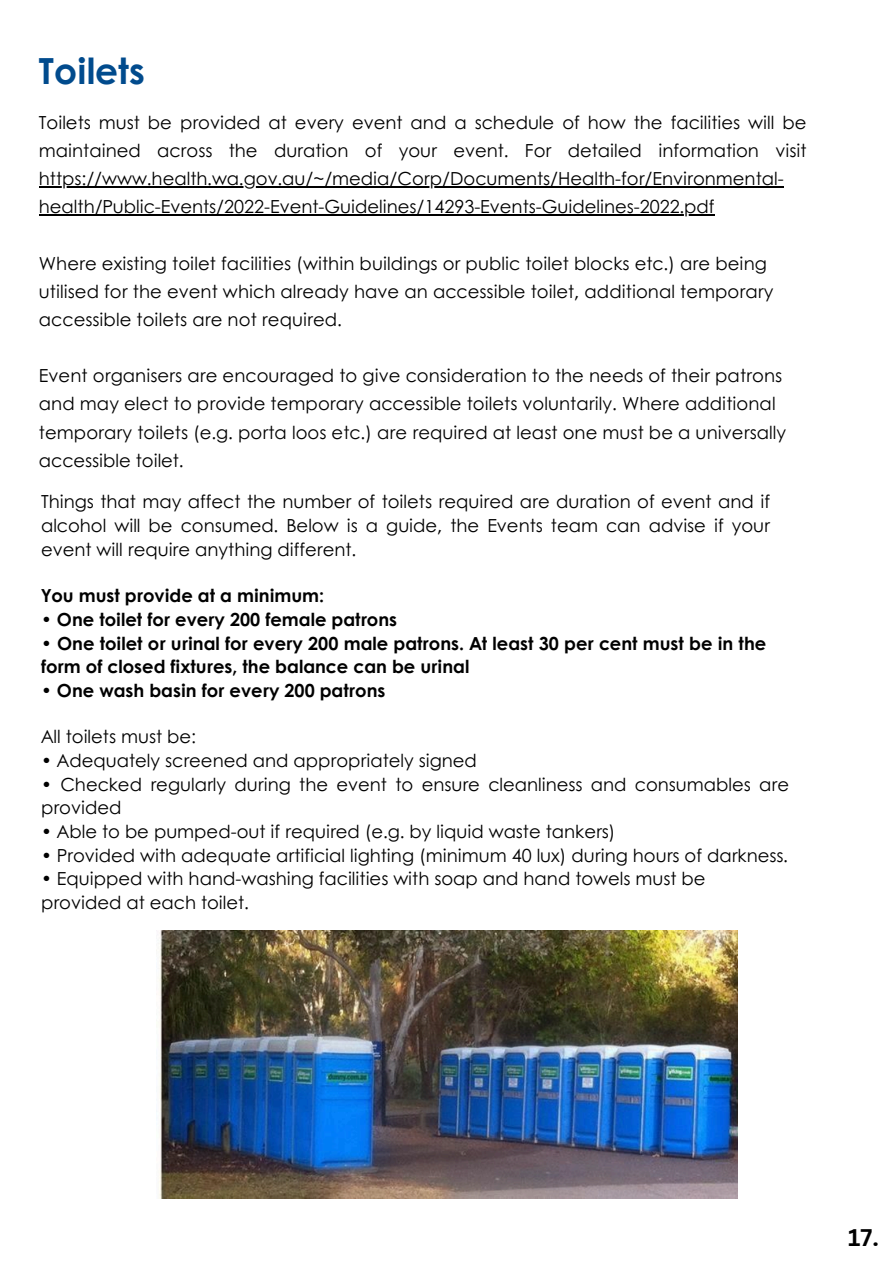
<style>
.page{position:relative;width:894px;height:1264px;background:#fff}
.page>*{position:absolute;margin:0;border:0;box-sizing:border-box;transform-origin:0 0}
.t1{font:700 36px "Century Gothic";color:#014b8d}
.t2{font:700 23.4px "Canva Sans";color:#000}
.t3{font:18px/28.2px "Century Gothic";color:#000}
.t4{font:700 18px/23.7px "Century Gothic";color:#000}
</style>
<div class="page">
<hr style="left:39px;top:186px;width:744px;height:1px;background:#000">
<hr style="left:39px;top:214px;width:675px;height:2px;background:#000">
<img style="left:156px;top:930px;width:581px;height:268px">
<h1 class="t1" style="left:39px;top:43px;width:107px">Toilets</h1>
<p class="t3" style="left:39px;top:108px;width:768px">Toilets must be provided at every event and a schedule of how the facilities will be maintained across the duration of your event. For detailed information visit</p>
<p class="t3" style="left:39px;top:164px;width:746px">https://www.health.wa.gov.au/~/media/Corp/Documents/Health-for/Environmental-</p>
<p class="t3" style="left:39px;top:192px;width:677px">health/Public-Events/2022-Event-Guidelines/14293-Events-Guidelines-2022.pdf</p>
<p class="t3" style="left:39px;top:248px;width:736px">Where existing toilet facilities (within buildings or public toilet blocks etc.) are being utilised for the event which already have an accessible toilet, additional temporary</p>
<p class="t3" style="left:39px;top:304px;width:304px">accessible toilets are not required.</p>
<p class="t3" style="left:39px;top:361px;width:744px">Event organisers are encouraged to give consideration to the needs of their patrons and may elect to provide temporary accessible toilets voluntarily. Where additional</p>
<p class="t3" style="left:39px;top:417px;width:748px">temporary toilets (e.g. porta loos etc.) are required at least one must be a universally accessible toilet.</p>
<h3 class="t3" style="left:41px;top:489px;width:730px;line-height:23.7px;text-align:justify">Things that may affect the number of toilets required are duration of event and if alcohol will be consumed. Below is a guide, the Events team can advise if your event will require anything different.</h3>
<p class="t4" style="left:41px;top:583px;width:284px">You must provide at a minimum:</p>
<p class="t4" style="left:41px;top:606px;width:357px">• One toilet for every 200 female patrons</p>
<p class="t4" style="left:41px;top:630px;width:726px">• One toilet or urinal for every 200 male patrons. At least 30 per cent must be in the form of closed fixtures, the balance can be urinal</p>
<p class="t4" style="left:41px;top:677px;width:346px">• One wash basin for every 200 patrons</p>
<p class="t3" style="left:41px;top:722px;width:156px">All toilets must be:</p>
<p class="t3" style="left:41px;top:745px;width:437px">• Adequately screened and appropriately signed</p>
<p class="t3" style="left:41px;top:771px;width:749px;line-height:23.7px">• Checked regularly during the event to ensure cleanliness and consumables are provided</p>
<p class="t3" style="left:41px;top:816px;width:576px">• Able to be pumped-out if required (e.g. by liquid waste tankers)</p>
<p class="t3" style="left:41px;top:840px;width:748px">• Provided with adequate artificial lighting (minimum 40 lux) during hours of darkness.</p>
<p class="t3" style="left:41px;top:866px;width:665px;line-height:23.7px">• Equipped with hand-washing facilities with soap and hand towels must be provided at each toilet.</p>
<p class="t2" style="left:848px;top:1220px;width:32px">17.</p>
</div>
